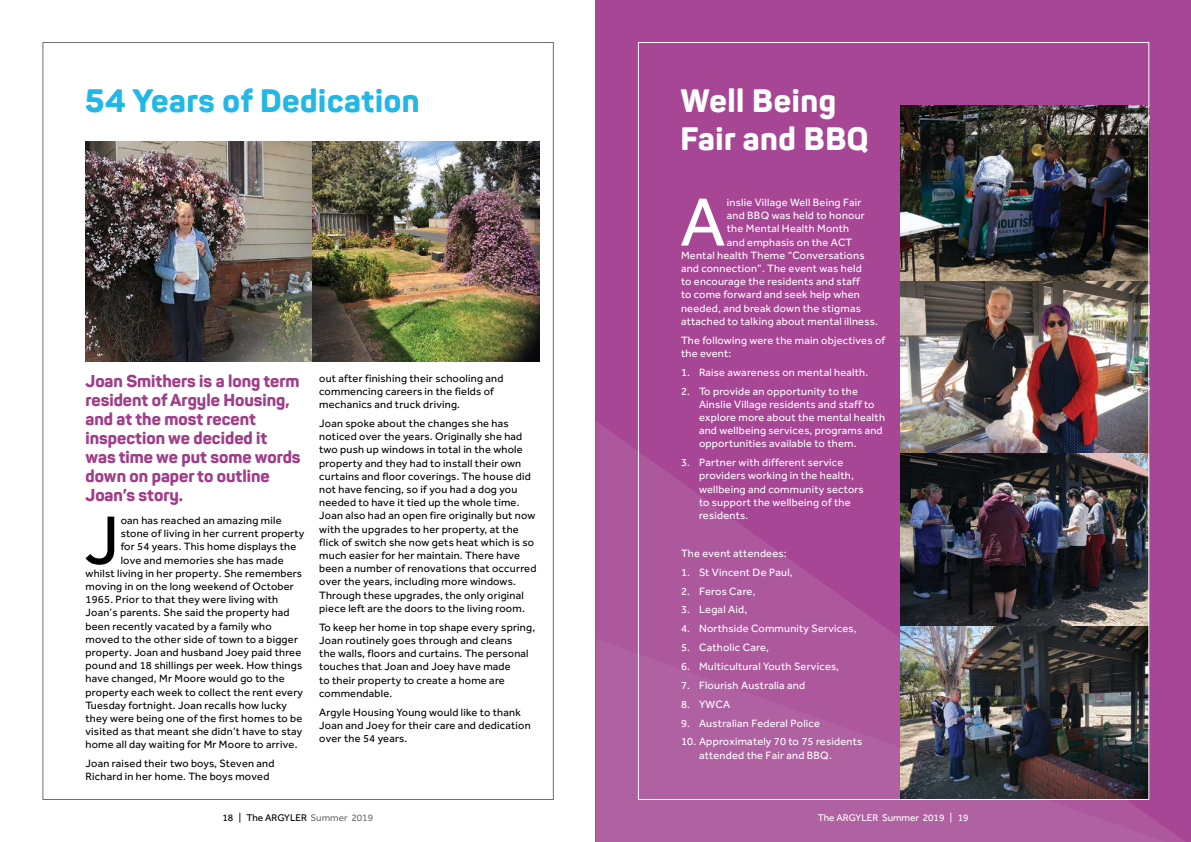
<style>
.page{position:relative;width:1191px;height:842px;background:#fff}
.page>*{position:absolute;margin:0;border:0;box-sizing:border-box;transform-origin:0 0}
.t1{font:70.4px "Effra";color:#000}
.t2{font:70.4px "Effra";color:#fff}
.t3{font:800 32px "Panton";letter-spacing:.02em;color:#23b7e6}
.t4{font:800 32px/38.4px "Panton";letter-spacing:.02em;color:#fff}
.t5{font:800 17px/19px "Panton";color:#9f3d89}
.t6{font:11px/13.2px "Effra";letter-spacing:.02em;color:#000}
.t7{font:11px/13.2px "Effra";letter-spacing:.02em;color:#fff}
.t8{font:10px "Effra";color:#000}
.t9{font:10px "Effra";color:#fff}
.s1{color:#6d6e71}
</style>
<div class="page">
<div style="left:596px;top:0;width:595px;height:842px;background:#a74694"></div>
<svg style="left:596px;top:421px;width:589px;height:421px"></svg>
<svg style="left:596px;top:639px;width:569px;height:203px;background:#ae5f9f"></svg>
<img style="left:900px;top:105px;width:247px;height:693px">
<img style="left:85px;top:142px;width:454px;height:219px">
<h2 class="t3" style="left:85px;top:80px;width:336px">54 Years of Dedication</h2>
<h3 class="t5" style="left:86px;top:371px;width:217px">Joan Smithers is a long term resident of Argyle Housing, and at the most recent inspection we decided it was time we put some words down on paper to outline<br>Joan’s story.</h3>
<h1 class="t1" style="left:85px;top:499px;width:36px">J</h1>
<p class="t6" style="left:121px;top:513px;width:162px">oan has reached an amazing mile</p>
<p class="t6" style="left:121px;top:527px;width:185px">stone of living in her current property</p>
<p class="t6" style="left:121px;top:540px;width:177px">for 54 years. This home displays the</p>
<p class="t6" style="left:121px;top:553px;width:164px">love and memories she has made</p>
<p class="t6" style="left:86px;top:566px;width:218px">whilst living in her property. She remembers</p>
<p class="t6" style="left:86px;top:579px;width:210px">moving in on the long weekend of October</p>
<p class="t6" style="left:86px;top:593px;width:194px">1965. Prior to that they were living with</p>
<p class="t6" style="left:86px;top:606px;width:206px">Joan’s parents. She said the property had</p>
<p class="t6" style="left:86px;top:619px;width:188px">been recently vacated by a family who</p>
<p class="t6" style="left:86px;top:632px;width:214px">moved to the other side of town to a bigger</p>
<p class="t6" style="left:86px;top:645px;width:217px">property. Joan and husband Joey paid three</p>
<p class="t6" style="left:86px;top:659px;width:218px">pound and 18 shillings per week. How things</p>
<p class="t6" style="left:86px;top:672px;width:201px">have changed, Mr Moore would go to the</p>
<p class="t6" style="left:86px;top:685px;width:219px">property each week to collect the rent every</p>
<p class="t6" style="left:86px;top:698px;width:203px">Tuesday fortnight. Joan recalls how lucky</p>
<p class="t6" style="left:86px;top:711px;width:218px">they were being one of the first homes to be</p>
<p class="t6" style="left:86px;top:725px;width:218px">visited as that meant she didn’t have to stay</p>
<p class="t6" style="left:86px;top:738px;width:213px">home all day waiting for Mr Moore to arrive.</p>
<p class="t6" style="left:86px;top:757px;width:190px">Joan raised their two boys, Steven and<br>Richard in her home. The boys moved</p>
<p class="t6" style="left:319px;top:371px;width:186px">out after finishing their schooling and commencing careers in the fields of mechanics and truck driving.</p>
<p class="t6" style="left:319px;top:417px;width:219px">Joan spoke about the changes she has noticed over the years. Originally she had two push up windows in total in the whole property and they had to install their own curtains and floor coverings. The house did not have fencing, so if you had a dog you needed to have it tied up the whole time.<br>Joan also had an open fire originally but now with the upgrades to her property, at the flick of switch she now gets heat which is so much easier for her maintain. There have been a number of renovations that occurred over the years, including more windows.<br>Through these upgrades, the only original piece left are the doors to the living room.</p>
<p class="t6" style="left:319px;top:620px;width:217px">To keep her home in top shape every spring, Joan routinely goes through and cleans<br>the walls, floors and curtains. The personal touches that Joan and Joey have made<br>to their property to create a home are commendable.</p>
<p class="t6" style="left:319px;top:705px;width:213px">Argyle Housing Young would like to thank<br>Joan and Joey for their care and dedication over the 54 years.</p>
<h2 class="t4" style="left:680px;top:81px;width:190px">Well Being<br>Fair and BBQ</h2>
<h1 class="t2" style="left:680px;top:181px;width:47px">A</h1>
<p class="t7" style="left:727px;top:196px;width:136px">inslie Village Well Being Fair</p>
<p class="t7" style="left:727px;top:209px;width:140px">and BBQ was held to honour</p>
<p class="t7" style="left:727px;top:222px;width:124px">the Mental Health Month</p>
<p class="t7" style="left:727px;top:235px;width:127px">and emphasis on the ACT</p>
<p class="t7" style="left:681px;top:248px;width:185px">Mental health Theme “Conversations</p>
<p class="t7" style="left:681px;top:262px;width:182px">and connection”. The event was held</p>
<p class="t7" style="left:681px;top:275px;width:180px">to encourage the residents and staff</p>
<p class="t7" style="left:681px;top:288px;width:180px">to come forward and seek help when</p>
<p class="t7" style="left:681px;top:301px;width:181px">needed, and break down the stigmas</p>
<p class="t7" style="left:681px;top:314px;width:198px">attached to talking about mental illness.</p>
<p class="t7" style="left:681px;top:333px;width:206px">The following were the main objectives of the event:</p>
<p class="t7" style="left:681px;top:365px;width:189px">1. Raise awareness on mental health.</p>
<p class="t7" style="left:699px;top:384px;width:187px;text-indent:-18px">2. To provide an opportunity to the Ainslie Village residents and staff to explore more about the mental health and wellbeing services, programs and opportunities available to them.</p>
<p class="t7" style="left:699px;top:456px;width:166px;text-indent:-18px">3. Partner with different service providers working in the health, wellbeing and community sectors to support the wellbeing of the residents.</p>
<p class="t7" style="left:681px;top:546px;width:107px">The event attendees:</p>
<p class="t7" style="left:681px;top:565px;width:113px">1. St Vincent De Paul,</p>
<p class="t7" style="left:681px;top:584px;width:76px">2. Feros Care,</p>
<p class="t7" style="left:681px;top:603px;width:68px">3. Legal Aid,</p>
<p class="t7" style="left:681px;top:622px;width:177px">4. Northside Community Services,</p>
<p class="t7" style="left:681px;top:641px;width:89px">5. Catholic Care,</p>
<p class="t7" style="left:681px;top:660px;width:160px">6. Multicultural Youth Services,</p>
<p class="t7" style="left:681px;top:678px;width:126px">7. Flourish Australia and</p>
<p class="t7" style="left:681px;top:697px;width:51px">8. YWCA</p>
<p class="t7" style="left:681px;top:716px;width:141px">9. Australian Federal Police</p>
<p class="t7" style="left:699px;top:735px;width:165px;text-indent:-18px">10. Approximately 70 to 75 residents attended the Fair and BBQ.</p>
<p class="t8" style="left:222px;top:812px;width:152px">18 | The ARGYLER <span class="s1">Summer 2019</span></p>
<p class="t9" style="left:818px;top:812px;width:152px">The ARGYLER Summer 2019 | 19</p>
</div>
